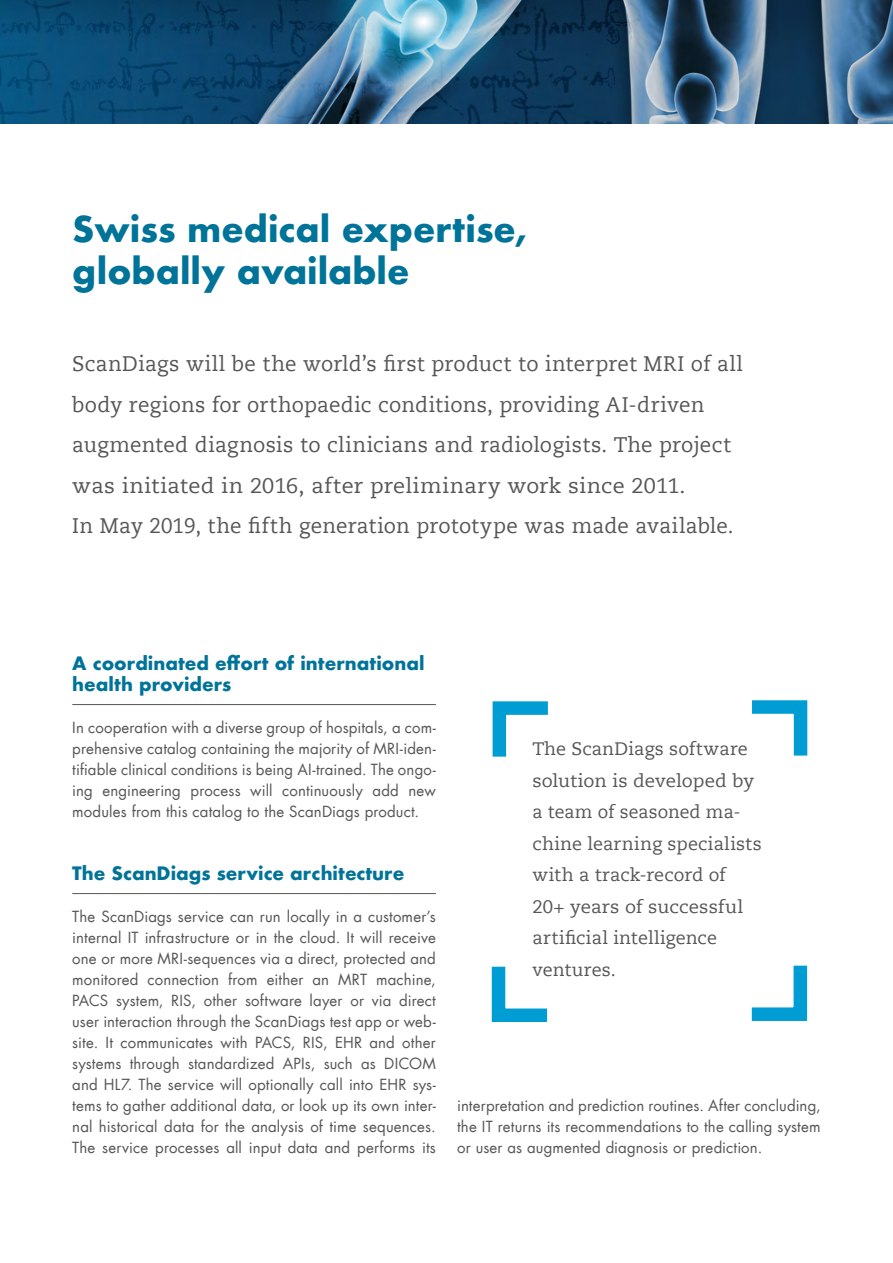
<style>
.page{position:relative;width:893px;height:1263px;background:#fff}
.page>*{position:absolute;margin:0;border:0;box-sizing:border-box;transform-origin:0 0}
.t1{font:700 34.5px/42px "Futura";color:#007399}
.t2{font:21px/40.5px "Caecilia";letter-spacing:.015em;color:#565655}
.t3{font:18px/31.5px "Caecilia";letter-spacing:.005em;color:#565655}
.t4{font:700 18px/21px "Futura";color:#007399}
.t5{font:15px/21px "Futura";letter-spacing:.01em;color:#565655;text-align:justify}
</style>
<div class="page">
<img style="left:0;top:0;width:893px;height:123px">
<hr style="left:72px;top:704px;width:364px;height:1px;background:#565655">
<hr style="left:72px;top:893px;width:364px;height:1px;background:#565655">
<svg style="left:492px;top:701px;width:56px;height:56px"></svg>
<svg style="left:752px;top:700px;width:56px;height:56px"></svg>
<svg style="left:751px;top:965px;width:57px;height:56px"></svg>
<svg style="left:491px;top:966px;width:57px;height:56px"></svg>
<h1 class="t1" style="left:72px;top:208px;width:457px">Swiss medical expertise, globally available</h1>
<p class="t2" style="left:72px;top:345px;width:672px">ScanDiags will be the world’s first product to interpret MRI of all body regions for orthopaedic conditions, providing AI-driven augmented diagnosis to clinicians and radiologists. The project was initiated in 2016, after preliminary work since 2011.<br>In May 2019, the fifth generation prototype was made available.</p>
<p class="t4" style="left:72px;top:653px;width:354px">A coordinated effort of international health providers</p>
<p class="t5" style="left:72px;top:719px;width:365px">In cooperation with a diverse group of hospitals, a com&shy;prehensive catalog containing the majority of MRI-iden&shy;tifiable clinical conditions is being AI-trained. The ongo&shy;ing engineering process will continuously add new modules from this catalog to the ScanDiags product.</p>
<p class="t4" style="left:72px;top:863px;width:334px">The ScanDiags service architecture</p>
<p class="t5" style="left:72px;top:908px;width:365px">The ScanDiags service can run locally in a customer’s internal IT infrastructure or in the cloud. It will receive one or more MRI-sequences via a direct, protected and monitored connection from either an MRT machine, PACS system, RIS, other software layer or via direct user interaction through the ScanDiags test app or web&shy;site. It communicates with PACS, RIS, EHR and other systems through standardized APIs, such as DICOM and HL7. The service will optionally call into EHR sys&shy;tems to gather additional data, or look up its own inter&shy;nal historical data for the analysis of time sequences.<br>The service processes all input data and performs its</p>
<p class="t3" style="left:532px;top:734px;width:231px">The ScanDiags software solution is developed by a team of seasoned ma&shy;chine learning specialists with a track-record of<br>20+ years of successful artificial intelligence ventures.</p>
<p class="t5" style="left:457px;top:1097px;width:365px">interpretation and prediction routines. After concluding, the IT returns its recommendations to the calling system or user as augmented diagnosis or prediction.</p>
</div>
